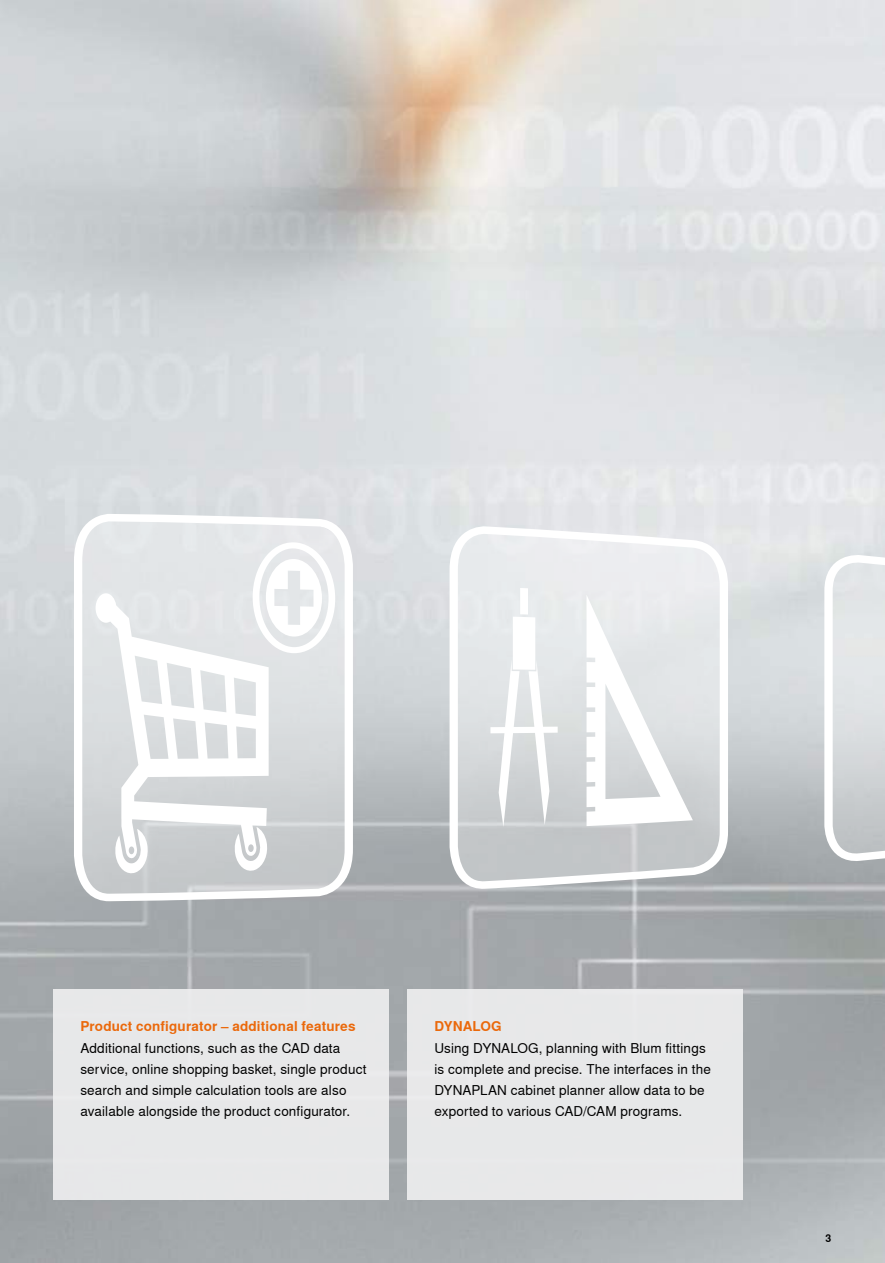
<style>
.page{position:relative;width:885px;height:1263px;background:#fff}
.page>*{position:absolute;margin:0;border:0;box-sizing:border-box;transform-origin:0 0}
.t1{font:13.5px/21px "Nimbus Sans Global";letter-spacing:.01em;color:#000}
.t2{font:700 13.5px "Nimbus Sans Global";letter-spacing:.01em;color:#eb690b}
.t3{font:700 10.5px "Nimbus Sans Global";color:#000}
</style>
<div class="page">
<hr style="left:884px;top:0;width:1px;height:1263px;background:#eb690b">
<div style="left:407px;top:989px;width:335px;height:211px;background:#e7e8e9"></div>
<div style="left:54px;top:989px;width:335px;height:211px;background:#e7e8e9"></div>
<svg style="left:0;top:514px;width:884px;height:387px;background:#d6d9db"></svg>
<p class="t2" style="left:80px;top:1016px;width:277px">Product configurator – additional features</p>
<p class="t2" style="left:434px;top:1016px;width:69px">DYNALOG</p>
<p class="t1" style="left:434px;top:1036px;width:278px">Using DYNALOG, planning with Blum fittings is complete and precise. The interfaces in the DYNAPLAN cabinet planner allow data to be exported to various CAD/CAM programs.</p>
<p class="t1" style="left:80px;top:1036px;width:287px">Additional functions, such as the CAD data service, online shopping basket, single product search and simple calculation tools are also available alongside the product configurator.</p>
<p class="t3" style="left:825px;top:1230px;width:7px">3</p>
</div>
